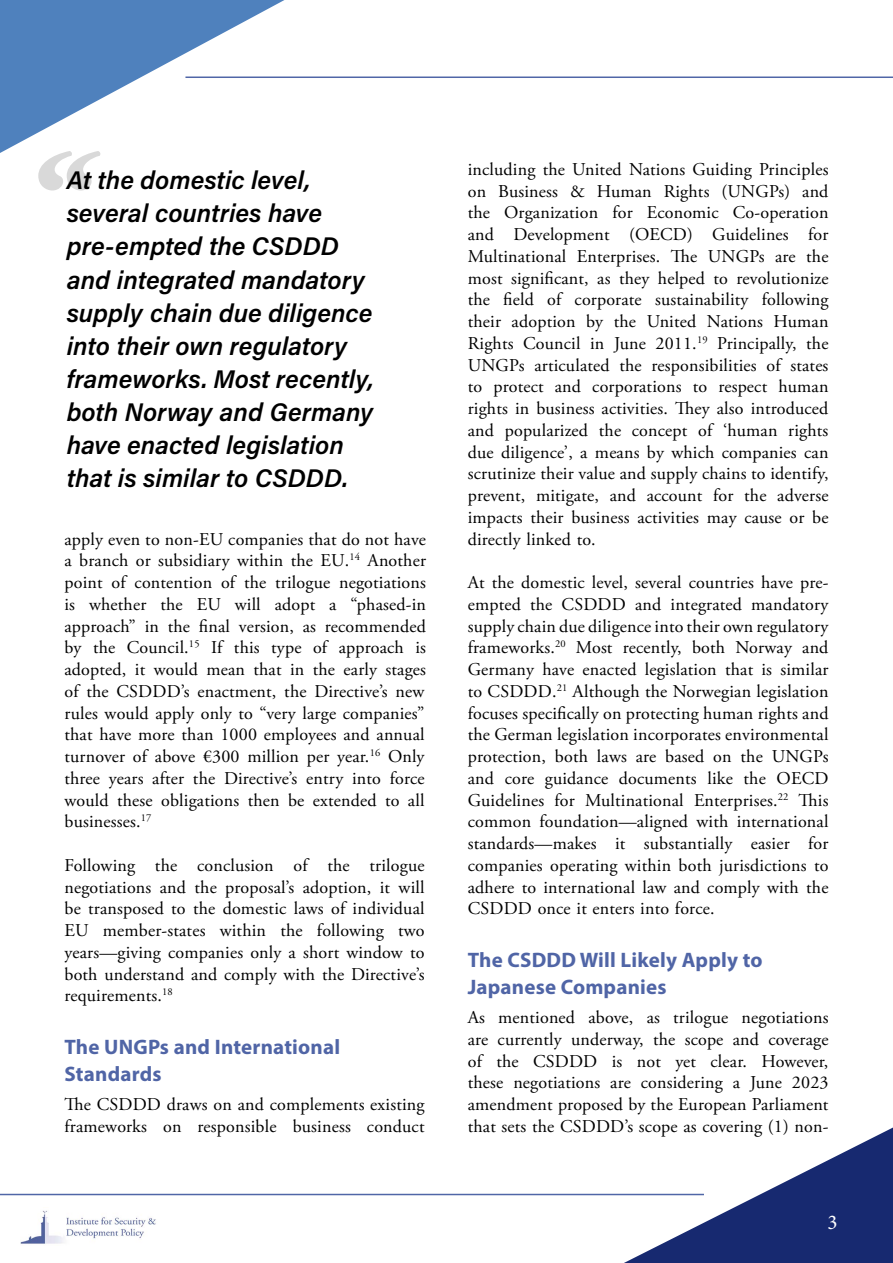
<style>
.page{position:relative;width:893px;height:1263px;background:#fff}
.page>*{position:absolute;margin:0;border:0;box-sizing:border-box;transform-origin:0 0}
.t1{font:25.5px/33px "Acumin Variable Concept";color:#000}
.t2{font:700 21px/27px "Myriad Pro";letter-spacing:.01em;color:#5065a6}
.t3{font:21px "Minion Pro";color:#fff}
.t4{font:18px/21.8px "Adobe Garamond Pro";letter-spacing:.01em;color:#000;text-align:justify}
</style>
<div class="page">
<hr style="left:185px;top:77px;width:708px;height:1px;background:#5066a7">
<svg style="left:624px;top:1127px;width:269px;height:136px"></svg>
<hr style="left:0;top:1194px;width:704px;height:1px;background:#5066a7">
<img style="left:20px;top:1210px;width:136px;height:34px">
<svg style="left:0;top:0;width:284px;height:191px"></svg>
<p class="t1" style="left:67px;top:163px;width:308px">At the domestic level, several countries have pre-empted the CSDDD and integrated mandatory supply chain due diligence into their own regulatory frameworks. Most recently, both Norway and Germany have enacted legislation that is similar to CSDDD.</p>
<p class="t4" style="left:64px;top:529px;width:363px">apply even to non-EU companies that do not have a branch or subsidiary within the EU.<sup>14</sup> Another point of contention of the trilogue negotiations is whether the EU will adopt a “phased-in approach” in the final version, as recommended by the Council.<sup>15</sup> If this type of approach is adopted, it would mean that in the early stages of the CSDDD’s enactment, the Directive’s new rules would apply only to “very large companies” that have more than 1000 employees and annual turnover of above €300 million per year.<sup>16</sup> Only three years after the Directive’s entry into force would these obligations then be extended to all businesses.<sup>17</sup></p>
<p class="t4" style="left:64px;top:855px;width:362px">Following the conclusion of the trilogue negotiations and the proposal’s adoption, it will be transposed to the domestic laws of individual EU member-states within the following two years—giving companies only a short window to both understand and comply with the Directive’s requirements.<sup>18</sup></p>
<p class="t2" style="left:64px;top:1033px;width:277px">The UNGPs and International<br>Standards</p>
<p class="t4" style="left:64px;top:1094px;width:362px">The CSDDD draws on and complements existing frameworks on responsible business conduct</p>
<p class="t4" style="left:468px;top:159px;width:362px">including the United Nations Guiding Principles on Business &amp; Human Rights (UNGPs) and the Organization for Economic Co-operation and Development (OECD) Guidelines for Multinational Enterprises. The UNGPs are the most significant, as they helped to revolutionize the field of corporate sustainability following their adoption by the United Nations Human Rights Council in June 2011.<sup>19</sup> Principally, the UNGPs articulated the responsibilities of states to protect and corporations to respect human rights in business activities. They also introduced and popularized the concept of ‘human rights due diligence’, a means by which companies can scrutinize their value and supply chains to identify, prevent, mitigate, and account for the adverse impacts their business activities may cause or be directly linked to.</p>
<p class="t4" style="left:468px;top:572px;width:362px">At the domestic level, several countries have pre&shy;empted the CSDDD and integrated mandatory supply chain due diligence into their own regulatory frameworks.<sup>20</sup> Most recently, both Norway and Germany have enacted legislation that is similar to CSDDD.<sup>21</sup> Although the Norwegian legislation focuses specifically on protecting human rights and the German legislation incorporates environmental protection, both laws are based on the UNGPs and core guidance documents like the OECD Guidelines for Multinational Enterprises.<sup>22</sup> This common foundation—aligned with international standards—makes it substantially easier for companies operating within both jurisdictions to adhere to international law and comply with the CSDDD once it enters into force.</p>
<p class="t2" style="left:468px;top:946px;width:296px">The CSDDD Will Likely Apply to<br>Japanese Companies</p>
<p class="t4" style="left:468px;top:1007px;width:362px">As mentioned above, as trilogue negotiations are currently underway, the scope and coverage of the CSDDD is not yet clear. However, these negotiations are considering a June 2023 amendment proposed by the European Parliament that sets the CSDDD’s scope as covering (1) non-</p>
<p class="t3" style="left:827px;top:1208px;width:12px">3</p>
</div>
